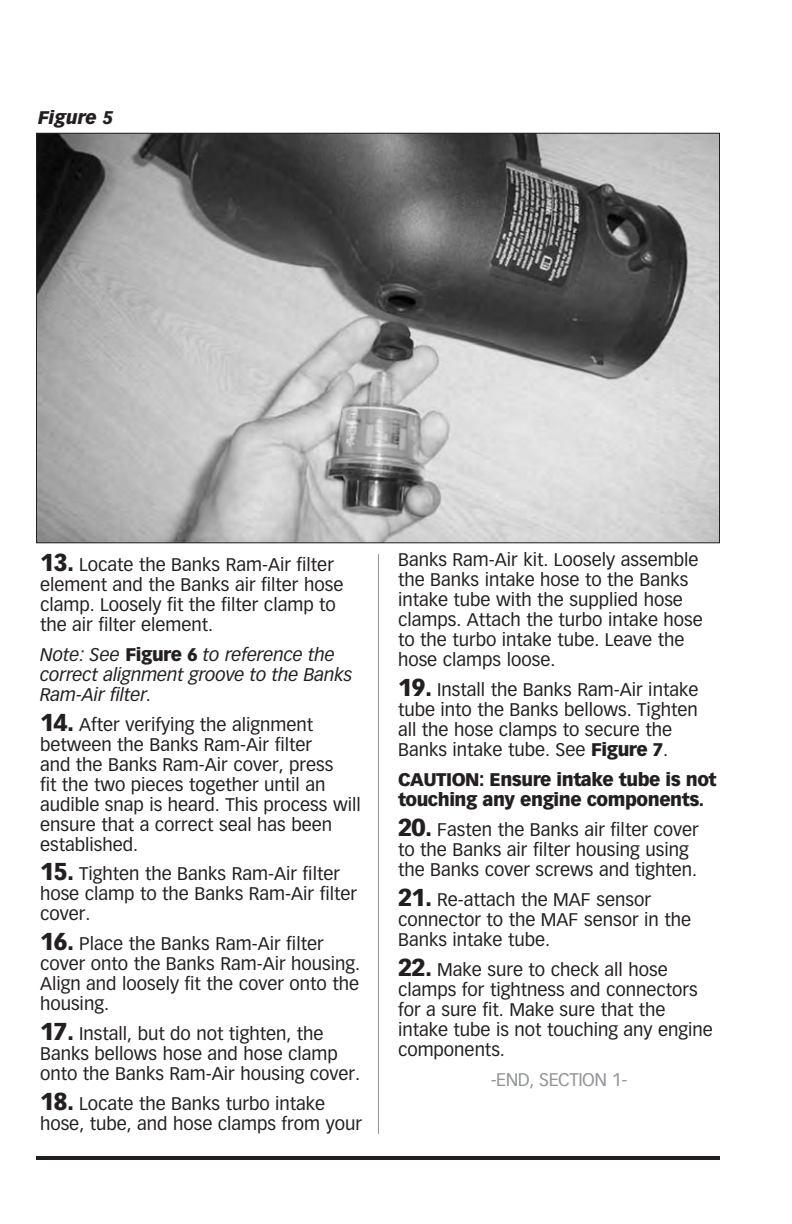
<style>
.page{position:relative;width:792px;height:1224px;background:#fff}
.page>*{position:absolute;margin:0;border:0;box-sizing:border-box;transform-origin:0 0}
.t1{font:18px/20px "Vectora LT Std";color:#231f20}
.t2{font:italic 18px/20px "Vectora LT Std";letter-spacing:-.005em;color:#231f20}
.t3{font:900 18px/20px "Vectora LT Std";letter-spacing:-.025em;color:#231f20}
.t4{font:18px "Vectora LT Std";letter-spacing:-.025em;color:#939598}
.t5{font:italic 900 18px "Vectora LT Std";color:#231f20}
.s1{font-weight:900;font-size:24px}
.s2{font-weight:900;font-style:normal}
.s3{font-weight:900}
</style>
<div class="page">
<hr style="left:36px;top:1156px;width:684px;height:4px;background:#231f20">
<img style="left:38px;top:135px;width:680px;height:406px">
<hr style="left:378px;top:554px;width:1px;height:580px;background:#939598">
<p class="t5" style="left:38px;top:106px;width:77px">Figure 5</p>
<p class="t1" style="left:40px;top:554px;width:305px"><span class="s1">13.</span> Locate the Banks Ram-Air filter element and the Banks air filter hose clamp. Loosely fit the filter clamp to the air filter element.</p>
<p class="t2" style="left:40px;top:644px;width:314px">Note: See <span class="s2">Figure 6</span> to reference the correct alignment groove to the Banks<br>Ram-Air filter.</p>
<p class="t1" style="left:40px;top:714px;width:322px"><span class="s1">14.</span> After verifying the alignment between the Banks Ram-Air filter<br>and the Banks Ram-Air cover, press<br>fit the two pieces together until an audible snap is heard. This process will ensure that a correct seal has been established.</p>
<p class="t1" style="left:40px;top:864px;width:319px"><span class="s1">15.</span> Tighten the Banks Ram-Air filter hose clamp to the Banks Ram-Air filter cover.</p>
<p class="t1" style="left:40px;top:934px;width:322px"><span class="s1">16.</span> Place the Banks Ram-Air filter cover onto the Banks Ram-Air housing.<br>Align and loosely fit the cover onto the housing.</p>
<p class="t1" style="left:40px;top:1024px;width:322px"><span class="s1">17.</span> Install, but do not tighten, the<br>Banks bellows hose and hose clamp onto the Banks Ram-Air housing cover.</p>
<p class="t1" style="left:40px;top:1094px;width:324px"><span class="s1">18.</span> Locate the Banks turbo intake hose, tube, and hose clamps from your</p>
<p class="t1" style="left:398px;top:550px;width:306px">Banks Ram-Air kit. Loosely assemble the Banks intake hose to the Banks intake tube with the supplied hose clamps. Attach the turbo intake hose to the turbo intake tube. Leave the hose clamps loose.</p>
<p class="t1" style="left:398px;top:680px;width:302px"><span class="s1">19.</span> Install the Banks Ram-Air intake tube into the Banks bellows. Tighten all the hose clamps to secure the Banks intake tube. See <span class="s3">Figure 7</span>.</p>
<p class="t3" style="left:398px;top:769px;width:320px">CAUTION: Ensure intake tube is not touching any engine components.</p>
<p class="t1" style="left:398px;top:820px;width:302px"><span class="s1">20.</span> Fasten the Banks air filter cover to the Banks air filter housing using the Banks cover screws and tighten.</p>
<p class="t1" style="left:398px;top:889px;width:295px"><span class="s1">21.</span> Re-attach the MAF sensor connector to the MAF sensor in the<br>Banks intake tube.</p>
<p class="t1" style="left:398px;top:959px;width:316px"><span class="s1">22.</span> Make sure to check all hose clamps for tightness and connectors for a sure fit. Make sure that the intake tube is not touching any engine components.</p>
<p class="t4" style="left:491px;top:1069px;width:138px">-END, SECTION 1-</p>
</div>
